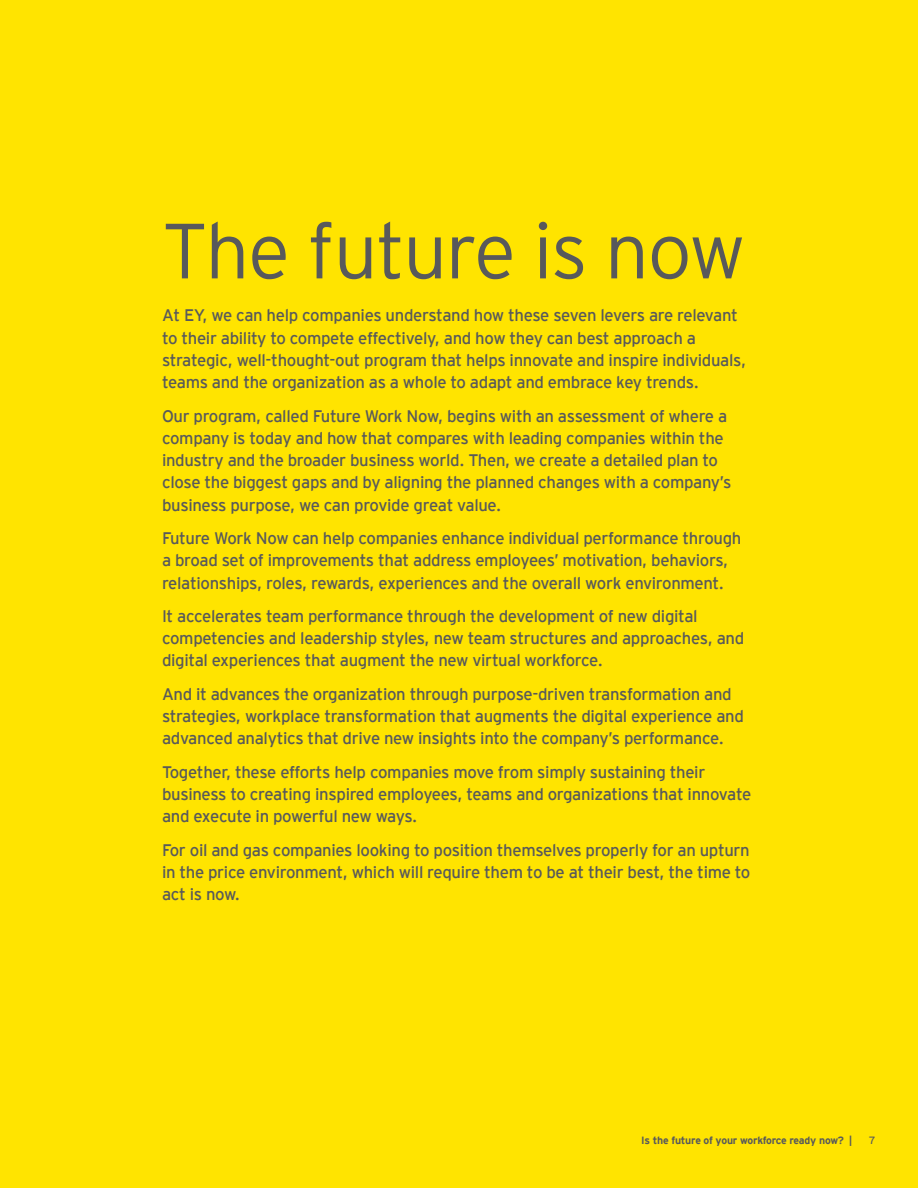
<style>
.page{position:relative;width:918px;height:1188px;background:#ffe400}
.page>*{position:absolute;margin:0;border:0;box-sizing:border-box;transform-origin:0 0}
.t1{font:300 78px "EY Interstate";letter-spacing:-.02em;color:#58595b}
.t2{font:16.65px/22.2px "EY Interstate";letter-spacing:-.02em;color:#58595b}
.t3{font:700 10.5px "EY Interstate";letter-spacing:-.02em;color:#58595b}
.t4{font:10.5px "EY Interstate";color:#58595b}
</style>
<div class="page">
<hr style="left:0;top:543px;width:1px;height:645px;background:#000">
<h1 class="t1" style="left:162px;top:195px;width:585px">The future is now</h1>
<p class="t2" style="left:162px;top:303px;width:586px">At EY, we can help companies understand how these seven levers are relevant to their ability to compete effectively, and how they can best approach a strategic, well-thought-out program that helps innovate and inspire individuals, teams and the organization as a whole to adapt and embrace key trends.</p>
<p class="t2" style="left:162px;top:404px;width:571px">Our program, called Future Work Now, begins with an assessment of where a company is today and how that compares with leading companies within the industry and the broader business world. Then, we create a detailed plan to close the biggest gaps and by aligning the planned changes with a company’s business purpose, we can provide great value.</p>
<p class="t2" style="left:162px;top:526px;width:581px">Future Work Now can help companies enhance individual performance through a broad set of improvements that address employees’ motivation, behaviors, relationships, roles, rewards, experiences and the overall work environment.</p>
<p class="t2" style="left:162px;top:604px;width:584px">It accelerates team performance through the development of new digital competencies and leadership styles, new team structures and approaches, and digital experiences that augment the new virtual workforce.</p>
<p class="t2" style="left:162px;top:682px;width:583px">And it advances the organization through purpose-driven transformation and strategies, workplace transformation that augments the digital experience and advanced analytics that drive new insights into the company’s performance.</p>
<p class="t2" style="left:162px;top:760px;width:591px">Together, these efforts help companies move from simply sustaining their business to creating inspired employees, teams and organizations that innovate and execute in powerful new ways.</p>
<p class="t2" style="left:162px;top:838px;width:590px;text-align:justify">For oil and gas companies looking to position themselves properly for an upturn in the price environment, which will require them to be at their best, the time to act is now.</p>
<p class="t3" style="left:641px;top:1133px;width:212px">Is the future of your workforce ready now? |</p>
<p class="t4" style="left:869px;top:1133px;width:8px">7</p>
</div>
